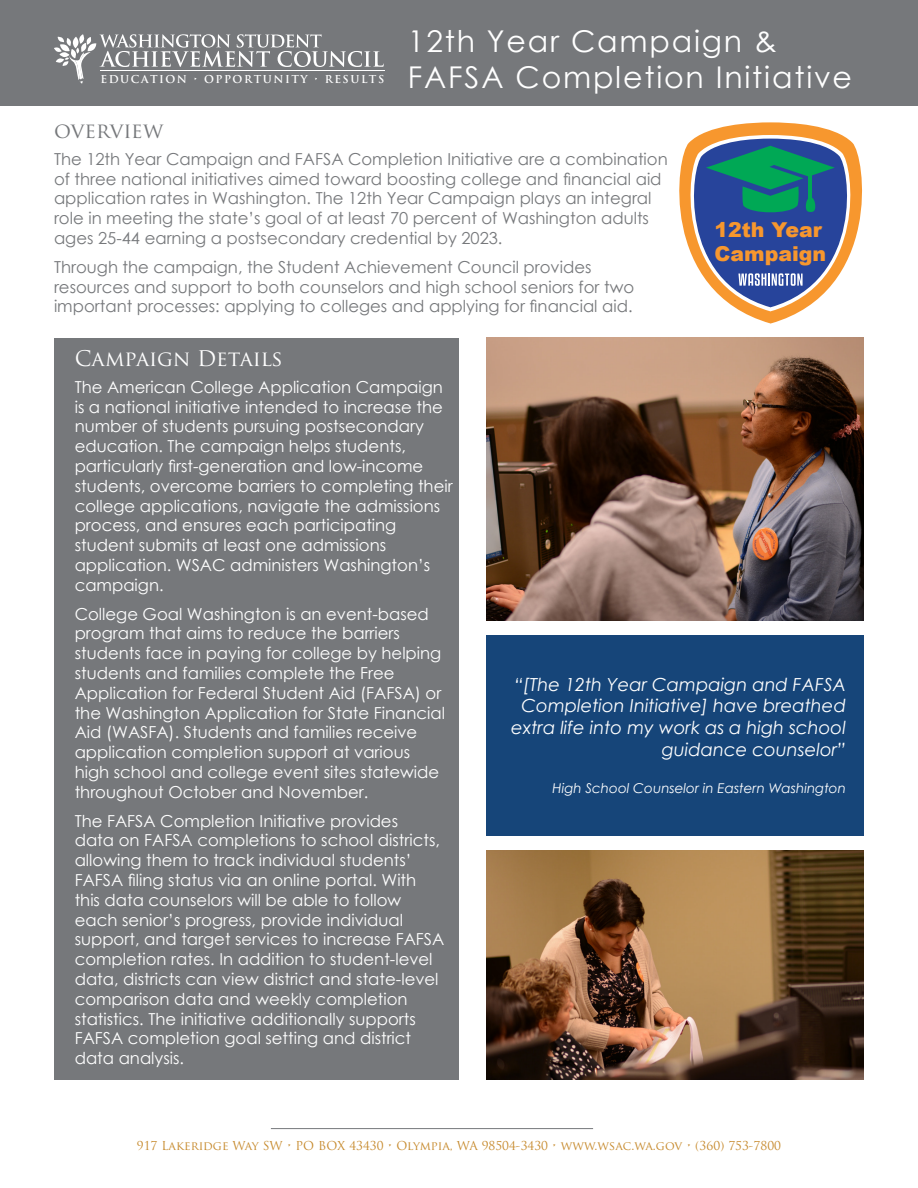
<style>
.page{position:relative;width:918px;height:1188px;background:#fff}
.page>*{position:absolute;margin:0;border:0;box-sizing:border-box;transform-origin:0 0}
.Program_Name_Header{font:30px "Century Gothic";letter-spacing:.06em;color:#fff}
.Overview_Heading{font:21px "Trajan Pro";color:#fff}
.Overview_Heading-2{font:21px "Trajan Pro";color:#76787b}
.t1{font:900 20.55px/24.6px "Arial";color:#f7972e}
.Call-Out_Text{font:italic 18px/21.6px "Century Gothic";color:#fff;text-align:right}
.Overview_Text{font:16.5px/19.8px "Century Gothic";color:#fff}
.Overview_Text-2{font:16.5px/19.8px "Century Gothic";color:#76787b}
.Call-Out_Text-2{font:italic 13.5px "Century Gothic";color:#fff}
.t2{font:12px "Trajan Pro";color:#c6892b}
.t3{font:700 10.65px "Trajan Pro";color:#fff}
</style>
<div class="page">
<div style="left:486px;top:635px;width:378px;height:201px;background:#164579"></div>
<div style="left:54px;top:338px;width:405px;height:741px;background:#76787b"></div>
<hr style="left:271px;top:1128px;width:322px;height:1px;background:#76787b">
<div style="left:0;top:0;width:918px;height:105px;background:#76787b"></div>
<svg style="left:54px;top:34px;width:330px;height:50px"></svg>
<svg style="left:679px;top:122px;width:184px;height:202px"></svg>
<img style="left:486px;top:338px;width:378px;height:283px">
<img style="left:486px;top:850px;width:378px;height:229px">
<p class="Program_Name_Header" style="left:408px;top:20px;width:370px">12th Year Campaign &amp;</p>
<p class="t3" style="left:101px;top:73px;width:285px">E D U C A T I O N • O P P O R T U N I T Y • R E S U L T S</p>
<p class="Program_Name_Header" style="left:408px;top:56px;width:446px">FAFSA Completion Initiative</p>
<p class="Overview_Heading-2" style="left:54px;top:117px;width:111px">overview</p>
<p class="Overview_Text-2" style="left:54px;top:149px;width:615px">The 12th Year Campaign and FAFSA Completion Initiative are a combination of three national initiatives aimed toward boosting college and financial aid application rates in Washington. The 12th Year Campaign plays an integral role in meeting the state’s goal of at least 70 percent of Washington adults ages 25-44 earning a postsecondary credential by 2023.</p>
<p class="Overview_Text-2" style="left:54px;top:257px;width:582px">Through the campaign, the Student Achievement Council provides resources and support to both counselors and high school seniors for two important processes: applying to colleges and applying for financial aid.</p>
<p class="t1" style="left:715px;top:216px;width:113px">12th Year<br>Campaign</p>
<p class="Overview_Heading" style="left:75px;top:345px;width:210px">Campaign Details</p>
<p class="Overview_Text" style="left:75px;top:377px;width:380px">The American College Application Campaign is a national initiative intended to increase the number of students pursuing postsecondary education. The campaign helps students, particularly first-generation and low-income students, overcome barriers to completing their college applications, navigate the admissions process, and ensures each participating student submits at least one admissions application. WSAC administers Washington’s campaign.</p>
<p class="Overview_Text" style="left:75px;top:603px;width:372px">College Goal Washington is an event-based program that aims to reduce the barriers students face in paying for college by helping students and families complete the Free Application for Federal Student Aid (FAFSA) or the Washington Application for State Financial Aid (WASFA). Students and families receive application completion support at various high school and college event sites statewide throughout October and November.</p>
<p class="Overview_Text" style="left:75px;top:810px;width:371px">The FAFSA Completion Initiative provides<br>data on FAFSA completions to school districts, allowing them to track individual students’ FAFSA filing status via an online portal. With this data counselors will be able to follow each senior’s progress, provide individual support, and target services to increase FAFSA completion rates. In addition to student-level data, districts can view district and state-level comparison data and weekly completion statistics. The initiative additionally supports FAFSA completion goal setting and district data analysis.</p>
<p class="Call-Out_Text" style="left:511px;top:673px;width:336px">“[The 12th Year Campaign and FAFSA Completion Initiative] have breathed extra life into my work as a high school guidance counselor”</p>
<p class="Call-Out_Text-2" style="left:553px;top:779px;width:295px">High School Counselor in Eastern Washington</p>
<p class="t2" style="left:137px;top:1138px;width:646px">917 Lakeridge Way SW • PO BOX 43430 • Olympia, WA 98504-3430 • www.wsac.wa.gov • (360) 753-7800</p>
</div>
